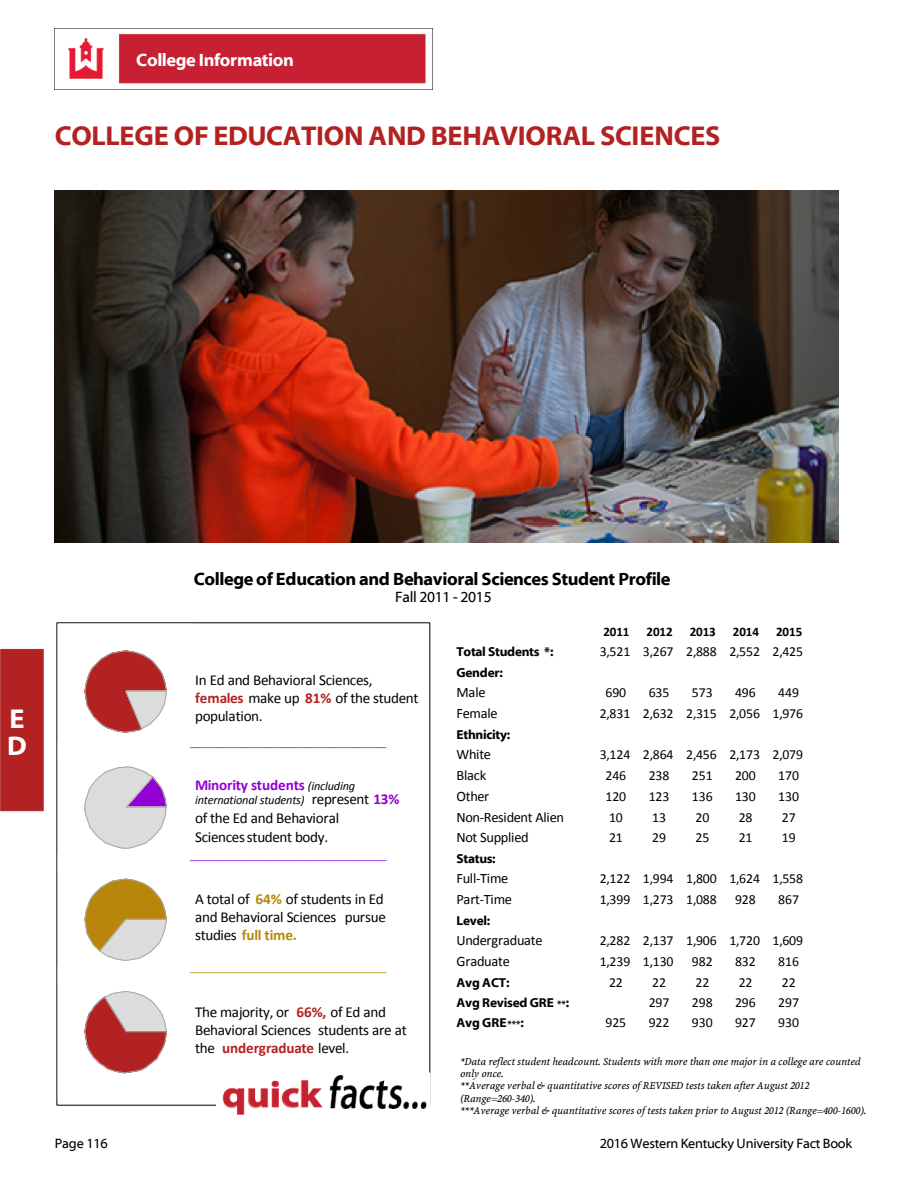
<style>
.page{position:relative;width:918px;height:1188px;background:#fff}
.page>*{position:absolute;margin:0;border:0;box-sizing:border-box;transform-origin:0 0}
.t1{font:700 27.45px "Myriad Web Pro";color:#b22222}
.t2{font:700 27.45px/27.3px "Myriad Web Pro";color:#fff}
.t3{font:700 18px "Myriad Web Pro";color:#000}
.t4{font:700 18px "Myriad Web Pro";color:#fff}
.t5{font:15.15px/18px "Calibri";color:#000}
.t6{font:700 15.15px "Calibri";color:#9400d3}
.t7{font:700 15.15px "Thorndale AMT";color:#b22222}
.t8{font:700 15.15px "Thorndale AMT";color:#9400d3}
.t9{font:700 15.15px "Thorndale AMT";color:#b8860b}
.t10{font:15.15px "Myriad Web Pro";color:#000}
.t11{font:14.4px "Calibri";color:#000}
.t12{font:13.8px "Calibri";color:#000}
.t13{font:13.8px "Myriad Web Pro";color:#000}
.t14{font:700 13.05px "Myriad Web Pro";color:#000}
.t15{font:700 13.05px "Calibri";color:#000}
.t16{font:italic 12.3px "Calibri";color:#000}
.t17{font:italic 10.8px/12.3px "Minion Web";color:#000}
.s1{font-weight:700;color:#b22222}
.s2{font-weight:400;font-style:italic;font-size:12.3px;color:#000}
.s3{font-style:normal;font-size:15.15px}
.s4{font-weight:700;font-style:normal;font-size:15.15px;color:#9400d3}
.s5{font-weight:700;color:#b8860b}
.s6{font-size:9.45px}
</style>
<div class="page">
<img style="left:68px;top:29px;width:365px;height:60px">
<img style="left:55px;top:191px;width:783px;height:351px">
<div style="left:54px;top:621px;width:378px;height:486px;background:#fff;border:1px solid #fff"></div>
<svg style="left:84px;top:650px;width:83px;height:83px"></svg>
<svg style="left:84px;top:766px;width:83px;height:83px"></svg>
<svg style="left:84px;top:878px;width:83px;height:83px"></svg>
<svg style="left:84px;top:991px;width:83px;height:83px"></svg>
<img style="left:217px;top:1071px;width:214px;height:44px">
<div style="left:0;top:649px;width:44px;height:162px;background:#b22222;border:1px solid #b22222"></div>
<h2 class="t4" style="left:136px;top:50px;width:159px">College Information</h2>
<h1 class="t1" style="left:55px;top:120px;width:667px">COLLEGE OF EDUCATION AND BEHAVIORAL SCIENCES</h1>
<h1 class="t2" style="left:7px;top:706px;width:21px">E<br>D</h1>
<h2 class="t3" style="left:194px;top:569px;width:478px">College of Education and Behavioral Sciences Student Profile</h2>
<p class="t10" style="left:395px;top:588px;width:98px">Fall 2011 - 2015</p>
<p class="t5" style="left:195px;top:672px;width:224px">In Ed and Behavioral Sciences, <span class="s1">females</span> make up <span class="s1">81%</span> of the student population.</p>
<p class="t7" style="left:190px;top:732px;width:198px">__________________________</p>
<p class="t6" style="left:195px;top:778px;width:161px">Minority students <span class="s2">(including</span></p>
<p class="t16" style="left:195px;top:795px;width:206px">international students) <span class="s3">represent</span> <span class="s4">13%</span></p>
<p class="t5" style="left:195px;top:810px;width:145px;line-height:18.8px">of the Ed and Behavioral<br>Sciencesstudent body.</p>
<p class="t8" style="left:190px;top:844px;width:198px">__________________________</p>
<p class="t5" style="left:195px;top:892px;width:192px">A total of <span class="s5">64%</span> of students in Ed and Behavioral Sciences pursue studies <span class="s5">full time.</span></p>
<p class="t9" style="left:190px;top:956px;width:198px">__________________________</p>
<p class="t5" style="left:195px;top:1004px;width:213px">The majority, or <span class="s1">66%,</span> of Ed and<br>Behavioral Sciences students are at the <span class="s1">undergraduate</span> level.</p>
<p class="t15" style="left:603px;top:626px;width:28px">2011</p>
<p class="t15" style="left:647px;top:626px;width:28px">2012</p>
<p class="t15" style="left:690px;top:626px;width:28px">2013</p>
<p class="t15" style="left:733px;top:626px;width:28px">2014</p>
<p class="t15" style="left:776px;top:626px;width:28px">2015</p>
<p class="t14" style="left:456px;top:644px;width:98px">Total Students *:</p>
<p class="t12" style="left:600px;top:646px;width:205px">3,521 3,267 2,888 2,552 2,425</p>
<p class="t14" style="left:456px;top:665px;width:48px">Gender:</p>
<p class="t11" style="left:456px;top:686px;width:30px">Male</p>
<p class="t12" style="left:606px;top:687px;width:22px">690</p>
<p class="t12" style="left:649px;top:687px;width:22px">635</p>
<p class="t12" style="left:692px;top:687px;width:22px">573</p>
<p class="t12" style="left:735px;top:687px;width:22px">496</p>
<p class="t12" style="left:778px;top:687px;width:22px">449</p>
<p class="t11" style="left:456px;top:707px;width:42px">Female</p>
<p class="t12" style="left:600px;top:707px;width:205px">2,831 2,632 2,315 2,056 1,976</p>
<p class="t14" style="left:456px;top:727px;width:55px">Ethnicity:</p>
<p class="t11" style="left:456px;top:748px;width:36px">White</p>
<p class="t12" style="left:600px;top:749px;width:205px">3,124 2,864 2,456 2,173 2,079</p>
<p class="t11" style="left:456px;top:769px;width:31px">Black</p>
<p class="t12" style="left:606px;top:769px;width:22px">246</p>
<p class="t12" style="left:649px;top:769px;width:22px">238</p>
<p class="t12" style="left:692px;top:769px;width:22px">251</p>
<p class="t12" style="left:735px;top:769px;width:22px">200</p>
<p class="t12" style="left:778px;top:769px;width:22px">170</p>
<p class="t11" style="left:456px;top:790px;width:34px">Other</p>
<p class="t12" style="left:606px;top:790px;width:22px">120</p>
<p class="t12" style="left:649px;top:790px;width:22px">123</p>
<p class="t12" style="left:692px;top:790px;width:22px">136</p>
<p class="t12" style="left:735px;top:790px;width:22px">130</p>
<p class="t12" style="left:778px;top:790px;width:22px">130</p>
<p class="t11" style="left:456px;top:811px;width:109px">Non-Resident Alien</p>
<p class="t12" style="left:609px;top:811px;width:15px">10</p>
<p class="t12" style="left:652px;top:811px;width:15px">13</p>
<p class="t12" style="left:696px;top:811px;width:15px">20</p>
<p class="t12" style="left:739px;top:811px;width:15px">28</p>
<p class="t12" style="left:782px;top:811px;width:15px">27</p>
<p class="t11" style="left:456px;top:832px;width:73px">Not Supplied</p>
<p class="t12" style="left:609px;top:832px;width:15px">21</p>
<p class="t12" style="left:652px;top:832px;width:15px">29</p>
<p class="t12" style="left:696px;top:832px;width:15px">25</p>
<p class="t12" style="left:739px;top:832px;width:15px">21</p>
<p class="t12" style="left:782px;top:832px;width:15px">19</p>
<p class="t14" style="left:456px;top:852px;width:41px">Status:</p>
<p class="t11" style="left:456px;top:873px;width:53px">Full-Time</p>
<p class="t12" style="left:600px;top:873px;width:205px">2,122 1,994 1,800 1,624 1,558</p>
<p class="t11" style="left:456px;top:894px;width:57px">Part-Time</p>
<p class="t12" style="left:600px;top:894px;width:118px">1,399 1,273 1,088</p>
<p class="t12" style="left:735px;top:894px;width:22px">928</p>
<p class="t12" style="left:778px;top:894px;width:22px">867</p>
<p class="t14" style="left:456px;top:914px;width:35px">Level:</p>
<p class="t11" style="left:456px;top:935px;width:87px">Undergraduate</p>
<p class="t12" style="left:600px;top:935px;width:205px">2,282 2,137 1,906 1,720 1,609</p>
<p class="t11" style="left:456px;top:955px;width:54px">Graduate</p>
<p class="t12" style="left:600px;top:956px;width:75px">1,239 1,130</p>
<p class="t12" style="left:692px;top:956px;width:22px">982</p>
<p class="t12" style="left:735px;top:956px;width:22px">832</p>
<p class="t12" style="left:778px;top:956px;width:22px">816</p>
<p class="t14" style="left:456px;top:976px;width:54px">Avg ACT:</p>
<p class="t12" style="left:609px;top:977px;width:15px">22</p>
<p class="t12" style="left:652px;top:977px;width:15px">22</p>
<p class="t12" style="left:696px;top:977px;width:15px">22</p>
<p class="t12" style="left:739px;top:977px;width:15px">22</p>
<p class="t12" style="left:782px;top:977px;width:15px">22</p>
<p class="t14" style="left:456px;top:996px;width:114px">Avg Revised GRE <span class="s6">**</span>:</p>
<p class="t12" style="left:649px;top:997px;width:22px">297</p>
<p class="t12" style="left:692px;top:997px;width:22px">298</p>
<p class="t12" style="left:735px;top:997px;width:22px">296</p>
<p class="t12" style="left:778px;top:997px;width:22px">297</p>
<p class="t14" style="left:456px;top:1016px;width:69px">Avg GRE<span class="s6">***</span>:</p>
<p class="t12" style="left:606px;top:1017px;width:22px">925</p>
<p class="t12" style="left:649px;top:1017px;width:22px">922</p>
<p class="t12" style="left:692px;top:1017px;width:22px">930</p>
<p class="t12" style="left:735px;top:1017px;width:22px">927</p>
<p class="t12" style="left:778px;top:1017px;width:22px">930</p>
<p class="t17" style="left:460px;top:1055px;width:408px">*Data reflect student headcount. Students with more than one major in a college are counted only once.<br>**Average verbal &amp; quantitative scores of REVISED tests taken after August 2012 (Range=260-340).<br>***Average verbal &amp; quantitative scores of tests taken prior to August 2012 (Range=400-1600).</p>
<p class="t13" style="left:55px;top:1135px;width:54px">Page 116</p>
<p class="t13" style="left:600px;top:1135px;width:254px">2016 Western Kentucky University Fact Book</p>
</div>
